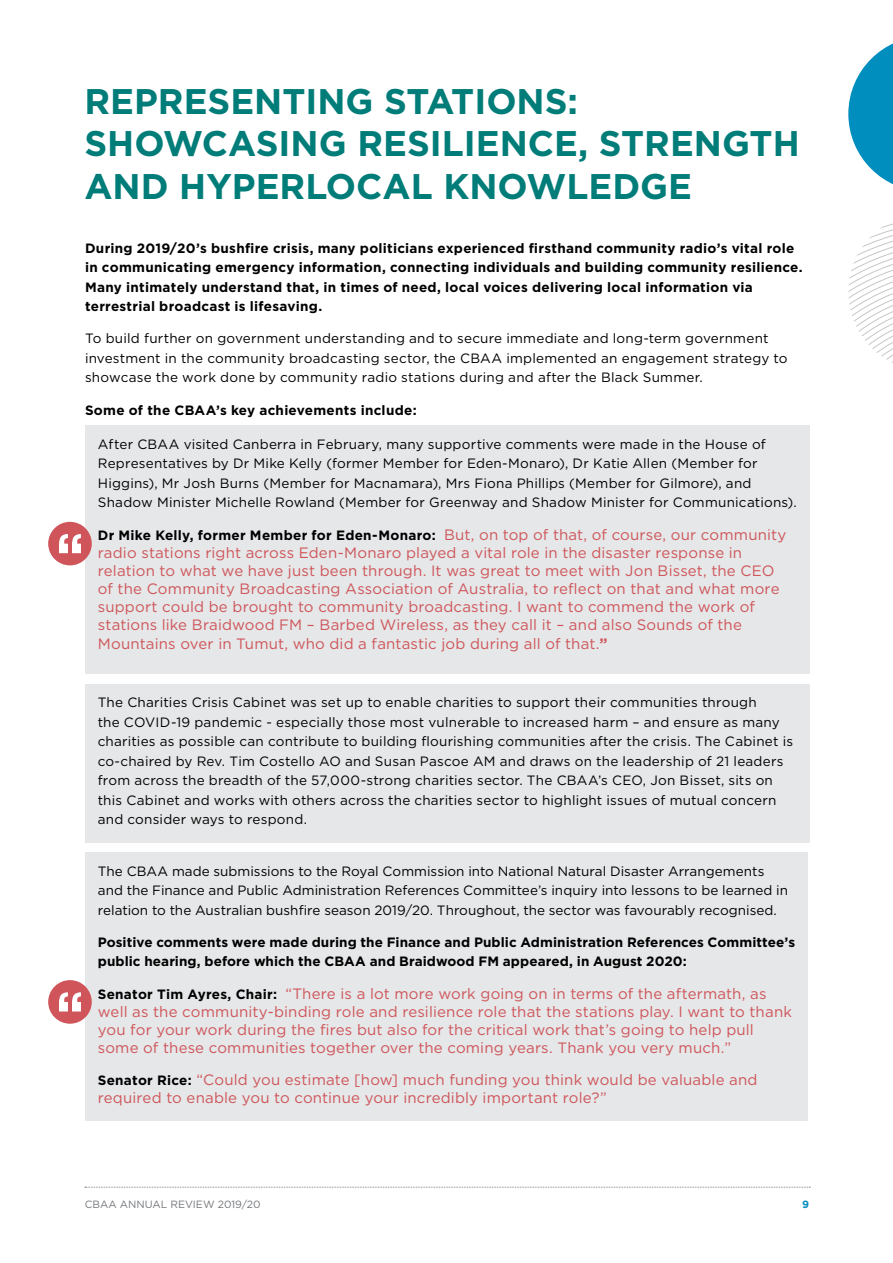
<style>
.page{position:relative;width:893px;height:1263px;background:#fff}
.page>*{position:absolute;margin:0;border:0;box-sizing:border-box;transform-origin:0 0}
.t1{font:700 35.7px/42.8px "Gotham";color:#007c79}
.t2{font:15px/18px "Gotham";letter-spacing:.01em;color:#cf555a}
.t3{font:13.5px/19.5px "Gotham";letter-spacing:.015em;color:#000}
.t4{font:700 13.5px/19.5px "Gotham";letter-spacing:.02em;color:#000}
.t5{font:10.5px "Gotham";color:#74777b}
.t6{font:700 10.5px "Gotham";color:#008ebe}
.s1{font-weight:400;font-size:15px;color:#cf555a}
.s2{font-weight:700}
.s3{font-weight:700;font-size:13.5px;color:#000}
</style>
<div class="page">
<svg style="left:85px;top:1187px;width:725px;height:1px"></svg>
<div style="left:85px;top:425px;width:724px;height:249px;background:#e5e7e8"></div>
<div style="left:85px;top:684px;width:724px;height:158px;background:#e5e7e8"></div>
<div style="left:85px;top:852px;width:723px;height:268px;background:#e5e7e8"></div>
<div style="left:48px;top:522px;width:44px;height:43px;background:#cf555a;border-radius:50%"></div>
<svg style="left:59px;top:534px;width:22px;height:19px"></svg>
<div style="left:48px;top:980px;width:44px;height:44px;background:#cf555a;border-radius:50%"></div>
<svg style="left:59px;top:992px;width:22px;height:19px"></svg>
<svg style="left:848px;top:223px;width:45px;height:140px"></svg>
<svg style="left:848px;top:43px;width:45px;height:142px"></svg>
<h1 class="t1" style="left:84px;top:79px;width:717px">REPRESENTING STATIONS:<br>SHOWCASING RESILIENCE, STRENGTH<br>AND HYPERLOCAL KNOWLEDGE</h1>
<p class="t4" style="left:85px;top:238px;width:719px">During 2019/20’s bushfire crisis, many politicians experienced firsthand community radio’s vital role in communicating emergency information, connecting individuals and building community resilience.<br>Many intimately understand that, in times of need, local voices delivering local information via terrestrial broadcast is lifesaving.</p>
<p class="t3" style="left:85px;top:329px;width:704px">To build further on government understanding and to secure immediate and long-term government investment in the community broadcasting sector, the CBAA implemented an engagement strategy to showcase the work done by community radio stations during and after the Black Summer.</p>
<p class="t4" style="left:85px;top:400px;width:333px">Some of the CBAA’s key achievements include:</p>
<p class="t3" style="left:98px;top:434px;width:700px">After CBAA visited Canberra in February, many supportive comments were made in the House of Representatives by Dr Mike Kelly (former Member for Eden-Monaro), Dr Katie Allen (Member for Higgins), Mr Josh Burns (Member for Macnamara), Mrs Fiona Phillips (Member for Gilmore), and Shadow Minister Michelle Rowland (Member for Greenway and Shadow Minister for Communications).</p>
<p class="t4" style="left:98px;top:525px;width:690px">Dr Mike Kelly, former Member for Eden-Monaro: <span class="s1">But, on top of that, of course, our community</span></p>
<p class="t2" style="left:98px;top:543px;width:683px">radio stations right across Eden-Monaro played a vital role in the disaster response in relation to what we have just been through. It was great to meet with Jon Bisset, the CEO of the Community Broadcasting Association of Australia, to reflect on that and what more support could be brought to community broadcasting. I want to commend the work of stations like Braidwood FM – Barbed Wireless, as they call it – and also Sounds of the</p>
<p class="t2" style="left:98px;top:634px;width:511px">Mountains over in Tumut, who did a fantastic job during all of that.<span class="s2">”</span></p>
<p class="t3" style="left:98px;top:693px;width:697px">The Charities Crisis Cabinet was set up to enable charities to support their communities through<br>the COVID-19 pandemic - especially those most vulnerable to increased harm – and ensure as many charities as possible can contribute to building flourishing communities after the crisis. The Cabinet is co-chaired by Rev. Tim Costello AO and Susan Pascoe AM and draws on the leadership of 21 leaders from across the breadth of the 57,000-strong charities sector. The CBAA’s CEO, Jon Bisset, sits on this Cabinet and works with others across the charities sector to highlight issues of mutual concern and consider ways to respond.</p>
<p class="t3" style="left:98px;top:861px;width:692px">The CBAA made submissions to the Royal Commission into National Natural Disaster Arrangements and the Finance and Public Administration References Committee’s inquiry into lessons to be learned in relation to the Australian bushfire season 2019/20. Throughout, the sector was favourably recognised.</p>
<p class="t4" style="left:98px;top:932px;width:699px">Positive comments were made during the Finance and Public Administration References Committee’s public hearing, before which the CBAA and Braidwood FM appeared, in August 2020:</p>
<p class="t2" style="left:98px;top:984px;width:696px"><span class="s3">Senator Tim Ayres, Chair:</span> “There is a lot more work going on in terms of the aftermath, as well as the community-binding role and resilience role that the stations play. I want to thank you for your work during the fires but also for the critical work that’s going to help pull some of these communities together over the coming years. Thank you very much.”</p>
<p class="t2" style="left:98px;top:1070px;width:661px"><span class="s3">Senator Rice:</span> “Could you estimate [how] much funding you think would be valuable and required to enable you to continue your incredibly important role?”</p>
<p class="t5" style="left:85px;top:1197px;width:177px">CBAA ANNUAL REVIEW 2019/20</p>
<p class="t6" style="left:802px;top:1197px;width:8px">9</p>
</div>
